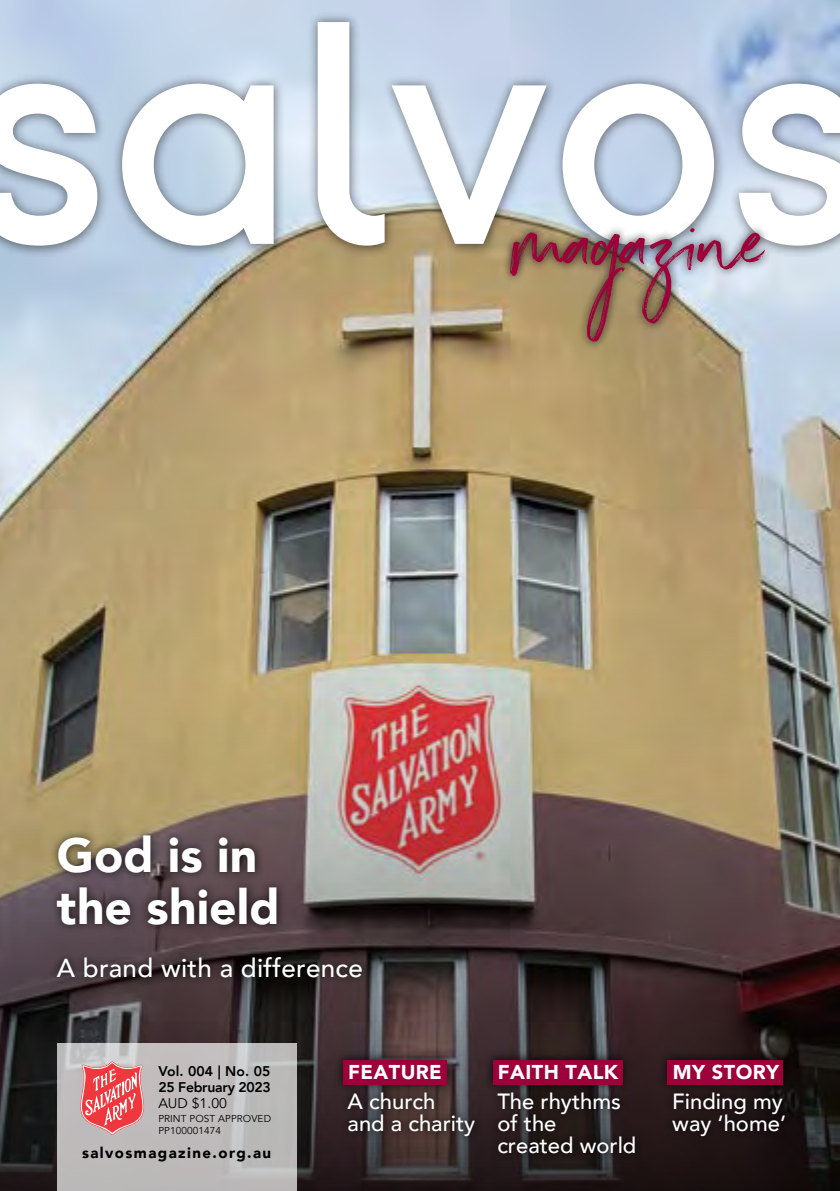
<style>
.page{position:relative;width:840px;height:1191px;background:#fff}
.page>*{position:absolute;margin:0;border:0;box-sizing:border-box;transform-origin:0 0}
.t1{font:900 48px/52px "Avenir";letter-spacing:.005em;color:#fff}
.t2{font:500 26px "Avenir";letter-spacing:.01em;color:#fff}
.t3{font:500 22px/22px "Avenir";color:#fff}
.t4{font:900 20px "Avenir";letter-spacing:.02em;color:#fff}
.t5{font:900 15px "Avenir";letter-spacing:.095em;color:#000}
.t6{font:800 14px/16px "Avenir";letter-spacing:-.02em;color:#000}
.t7{font:14px "Avenir";color:#000}
.t8{font:10px/12px "Avenir";letter-spacing:.01em;color:#000}
</style>
<div class="page">
<img style="left:0;top:0;width:839px;height:1191px">
<svg style="left:57px;top:1043px;width:239px;height:148px;background:#bebbbc"></svg>
<svg style="left:80px;top:1061px;width:64px;height:74px;background:#e87c80"></svg>
<div style="left:48px;top:826px;width:322px;height:158px;background:#000;opacity:.75"></div>
<div style="left:658px;top:1050px;width:134px;height:94px;background:#000;opacity:.75"></div>
<div style="left:667px;top:1059px;width:115px;height:25px;background:#9e0039"></div>
<div style="left:334px;top:1050px;width:150px;height:94px;background:#000;opacity:.75"></div>
<div style="left:343px;top:1059px;width:103px;height:25px;background:#9e0039"></div>
<div style="left:483px;top:1050px;width:160px;height:110px;background:#000;opacity:.75"></div>
<div style="left:492px;top:1059px;width:130px;height:25px;background:#9e0039"></div>
<div style="left:0;top:11px;width:839px;height:246px;background:#000;opacity:.5"></div>
<svg style="left:0;top:84px;width:97px;height:162px"></svg>
<svg style="left:122px;top:84px;width:151px;height:162px"></svg>
<svg style="left:317px;top:22px;width:67px;height:224px"></svg>
<div style="left:500px;top:220px;width:272px;height:130px;background:#000;opacity:.75"></div>
<svg style="left:391px;top:84px;width:448px;height:258px"></svg>
<h1 class="t1" style="left:57px;top:828px;width:224px">God is in the shield</h1>
<p class="t2" style="left:57px;top:945px;width:307px">A brand with a difference</p>
<p class="t6" style="left:158px;top:1062px;width:114px">Vol. 004 | No. 05<br>25 February 2023</p>
<p class="t7" style="left:158px;top:1094px;width:70px">AUD $1.00</p>
<p class="t8" style="left:158px;top:1113px;width:114px">PRINT POST APPROVED<br>PP100001474</p>
<p class="t5" style="left:82px;top:1139px;width:191px">salvosmagazine.org.au</p>
<p class="t4" style="left:348px;top:1054px;width:95px">FEATURE</p>
<p class="t3" style="left:347px;top:1089px;width:129px">A church and a charity</p>
<p class="t4" style="left:497px;top:1054px;width:122px">FAITH TALK</p>
<p class="t3" style="left:497px;top:1089px;width:140px">The rhythms of the created world</p>
<p class="t4" style="left:672px;top:1054px;width:108px">MY STORY</p>
<p class="t3" style="left:672px;top:1089px;width:115px">Finding my way ‘home’</p>
</div>
